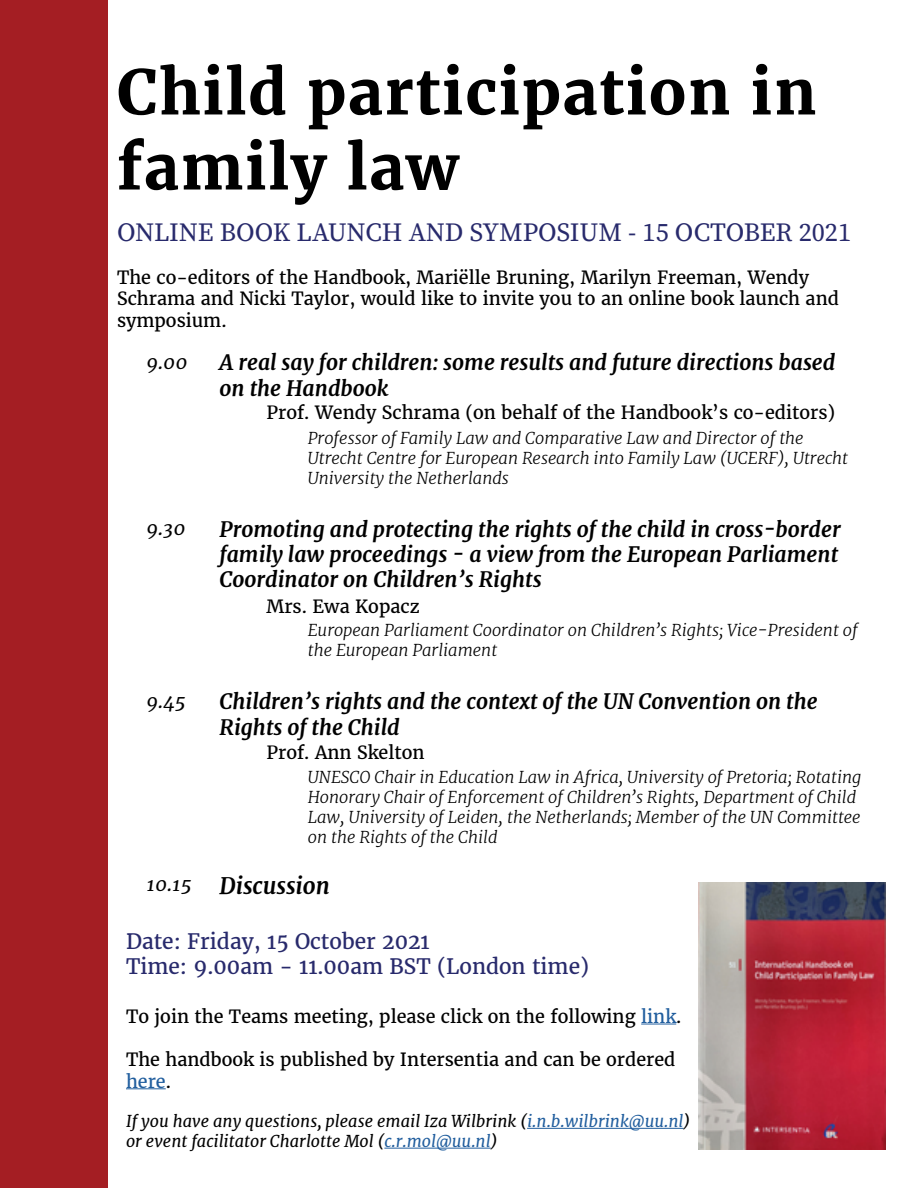
<style>
.page{position:relative;width:918px;height:1188px;background:#fff}
.page>*{position:absolute;margin:0;border:0;box-sizing:border-box;transform-origin:0 0}
.t1{font:700 61.5px/75px "Merriweather";letter-spacing:.025em;color:#000}
.t2{font:26.25px "Source Serif Pro";letter-spacing:-.01em;color:#282a6c}
.t3{font:italic 700 22.5px "Merriweather";color:#000}
.t4{font:italic 700 21px/25.2px "Merriweather";color:#000}
.t5{font:21px/25.2px "Merriweather";color:#282a6c}
.t6{font:italic 19.5px "Merriweather";color:#000}
.t7{font:18px/21.6px "Merriweather";color:#000}
.t8{font:italic 300 16.5px/19.8px "Merriweather";color:#000}
.t9{font:italic 16.5px/19.8px "Merriweather";color:#000}
.s1{font-weight:400;font-size:19.5px}
.s2{color:#215e9e}
</style>
<div class="page">
<div style="left:0;top:1px;width:108px;height:1187px;background:#a41e23"></div>
<hr style="left:641px;top:1024px;width:35px;height:1px;background:#215e9e">
<hr style="left:126px;top:1088px;width:40px;height:1px;background:#215e9e">
<hr style="left:527px;top:1128px;width:157px;height:1px;background:#215e9e">
<hr style="left:384px;top:1148px;width:107px;height:1px;background:#215e9e">
<img style="left:698px;top:883px;width:188px;height:267px">
<h1 class="t1" style="left:117px;top:55px;width:701px">Child participation in family law</h1>
<h2 class="t2" style="left:117px;top:214px;width:736px">ONLINE BOOK LAUNCH AND SYMPOSIUM - 15 OCTOBER 2021</h2>
<p class="t7" style="left:117px;top:266px;width:723px">The co-editors of the Handbook, Mariëlle Bruning, Marilyn Freeman, Wendy<br>Schrama and Nicki Taylor, would like to invite you to an online book launch and symposium.</p>
<p class="t6" style="left:146px;top:350px;width:43px">9.00</p>
<p class="t4" style="left:220px;top:350px;width:617px">A real say for children: some results and future directions based on the Handbook</p>
<p class="t7" style="left:266px;top:402px;width:570px">Prof. Wendy Schrama (on behalf of the Handbook’s co-editors)</p>
<p class="t8" style="left:308px;top:428px;width:542px">Professor of Family Law and Comparative Law and Director of the<br>Utrecht Centre for European Research into Family Law (UCERF), Utrecht<br>University the Netherlands</p>
<p class="t6" style="left:146px;top:516px;width:41px">9.30</p>
<p class="t4" style="left:220px;top:517px;width:623px">Promoting and protecting the rights of the child in cross-border family law proceedings - a view from the European Parliament<br>Coordinator on Children’s Rights</p>
<p class="t7" style="left:266px;top:596px;width:155px">Mrs. Ewa Kopacz</p>
<p class="t8" style="left:308px;top:620px;width:551px">European Parliament Coordinator on Children’s Rights; Vice-President of the European Parliament</p>
<p class="t6" style="left:146px;top:689px;width:41px">9.45</p>
<p class="t4" style="left:220px;top:689px;width:600px">Children’s rights and the context of the UN Convention on the<br>Rights of the Child</p>
<p class="t7" style="left:266px;top:742px;width:160px">Prof. Ann Skelton</p>
<p class="t8" style="left:308px;top:768px;width:555px">UNESCO Chair in Education Law in Africa, University of Pretoria; Rotating Honorary Chair of Enforcement of Children’s Rights, Department of Child Law, University of Leiden, the Netherlands; Member of the UN Committee on the Rights of the Child</p>
<h3 class="t3" style="left:146px;top:872px;width:185px"><span class="s1">10.15</span> Discussion</h3>
<p class="t5" style="left:126px;top:929px;width:465px">Date: Friday, 15 October 2021<br>Time: 9.00am - 11.00am BST (London time)</p>
<p class="t7" style="left:126px;top:1006px;width:557px">To join the Teams meeting, please click on the following <span class="s2">link</span>.</p>
<p class="t7" style="left:126px;top:1049px;width:551px">The handbook is published by Intersentia and can be ordered <span class="s2">here</span>.</p>
<p class="t9" style="left:126px;top:1112px;width:566px">If you have any questions, please email Iza Wilbrink (<span class="s2">i.n.b.wilbrink@uu.nl</span>) or event facilitator Charlotte Mol (<span class="s2">c.r.mol@uu.nl</span>)</p>
</div>
